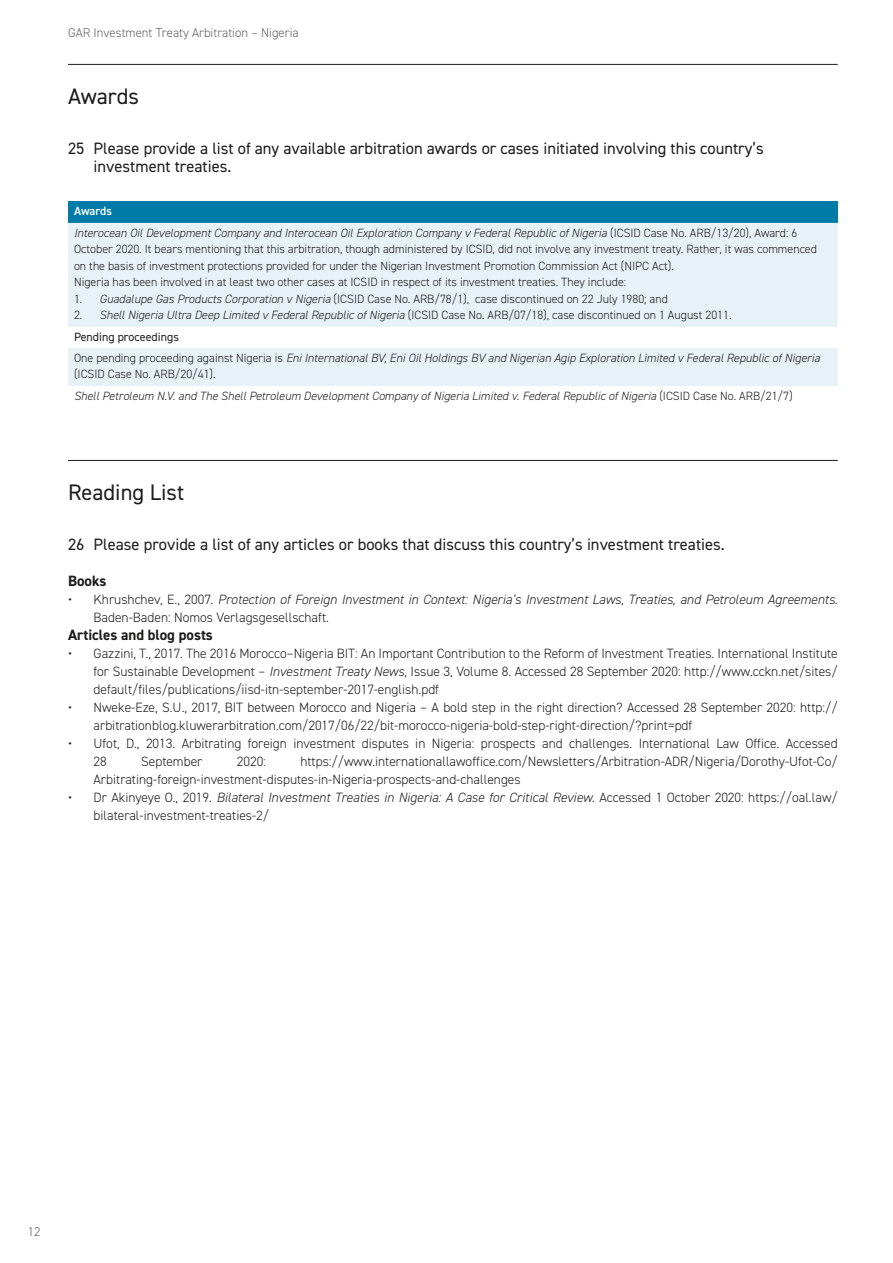
<style>
.page{position:relative;width:893px;height:1263px;background:#fff}
.page>*{position:absolute;margin:0;border:0;box-sizing:border-box;transform-origin:0 0}
.t1{font:22.5px "DIN2014";color:#1d1d1b}
.t2{font:16.5px/18px "DIN2014";color:#1d1d1b}
.t3{font:700 15px "DIN2014";color:#1d1d1b}
.t4{font:300 13.5px/18px "DIN2014";color:#1d1d1b}
.t5{font:italic 300 13.5px/18px "DIN2014";color:#1d1d1b}
.t6{font:300 12.75px "DIN2014";color:#646363}
.t7{font:italic 300 12px/21.3px "DIN2014";color:#1d1d1b}
.t8{font:300 12px/16.5px "DIN2014";color:#1d1d1b}
.s1{font-weight:600;font-style:normal;color:#fff}
.s2{font-style:normal}
.s3{font-style:italic}
.s4{font-weight:400;font-style:normal}
</style>
<div class="page">
<hr style="left:68px;top:64px;width:770px;height:1px;background:#1d1d1b">
<hr style="left:68px;top:460px;width:770px;height:1px;background:#1d1d1b">
<div style="left:68px;top:202px;width:770px;height:21px;background:#007aa6"></div>
<svg style="left:68px;top:223px;width:770px;height:163px;background:#e9f3f7"></svg>
<p class="t6" style="left:68px;top:25px;width:232px">GAR Investment Treaty Arbitration – Nigeria</p>
<h1 class="t1" style="left:68px;top:82px;width:72px">Awards</h1>
<p class="t2" style="left:94px;top:139px;width:672px;text-indent:-26px">25 Please provide a list of any available arbitration awards or cases initiated involving this country’s investment treaties.</p>
<p class="t7" style="left:74px;top:201px;width:725px"><span class="s1">Awards<br></span>Interocean Oil Development Company and Interocean Oil Exploration Company v Federal Republic of Nigeria <span class="s2">(ICSID Case No. ARB/13/20), Award: 6</span></p>
<p class="t8" style="left:74px;top:241px;width:744px">October 2020. It bears mentioning that this arbitration, though administered by ICSID, did not involve any investment treaty. Rather, it was commenced on the basis of investment protections provided for under the Nigerian Investment Promotion Commission Act (NIPC Act).<br>Nigeria has been involved in at least two other cases at ICSID in respect of its investment treaties. They include:</p>
<p class="t8" style="left:74px;top:290px;width:595px">1. <span class="s3">Guadalupe Gas Products Corporation v Nigeria</span> (ICSID Case No. ARB/78/1), case discontinued on 22 July 1980; and</p>
<p class="t7" style="left:74px;top:304px;width:748px"><span class="s2">2.</span> Shell Nigeria Ultra Deep Limited v Federal Republic of Nigeria <span class="s2">(ICSID Case No. ARB/07/18), case discontinued on 1 August 2011.<br></span><span class="s4">Pending proceedings<br></span><span class="s2">One pending proceeding against Nigeria is</span> Eni International BV, Eni Oil Holdings BV and Nigerian Agip Exploration Limited v Federal Republic of Nigeria</p>
<p class="t7" style="left:74px;top:364px;width:720px"><span class="s2">(ICSID Case No. ARB/20/41).<br></span>Shell Petroleum N.V. and The Shell Petroleum Development Company of Nigeria Limited v. Federal Republic of Nigeria <span class="s2">(ICSID Case No. ARB/21/7)</span></p>
<h1 class="t1" style="left:68px;top:478px;width:118px">Reading List</h1>
<p class="t2" style="left:68px;top:535px;width:658px">26 Please provide a list of any articles or books that discuss this country’s investment treaties.</p>
<p class="t3" style="left:68px;top:571px;width:40px">Books</p>
<p class="t5" style="left:94px;top:590px;width:746px;text-indent:-26px"><span class="s2">• Khrushchev, E., 2007.</span> Protection of Foreign Investment in Context: Nigeria’s Investment Laws, Treaties, and Petroleum Agreements.<br><span class="s2">Baden-Baden: Nomos Verlagsgesellschaft.</span></p>
<p class="t3" style="left:68px;top:625px;width:146px">Articles and blog posts</p>
<p class="t4" style="left:94px;top:644px;width:746px;text-align:justify;text-indent:-26px">• Gazzini, T., 2017. The 2016 Morocco–Nigeria BIT: An Important Contribution to the Reform of Investment Treaties. International Institute for Sustainable Development – <span class="s3">Investment Treaty News</span>, Issue 3, Volume 8. Accessed 28 September 2020: http://www.cckn.net/sites/ default/files/publications/iisd-itn-september-2017-english.pdf</p>
<p class="t4" style="left:94px;top:698px;width:746px;text-indent:-26px">• Nweke-Eze, S.U., 2017, BIT between Morocco and Nigeria – A bold step in the right direction? Accessed 28 September 2020: http:// arbitrationblog.kluwerarbitration.com/2017/06/22/bit-morocco-nigeria-bold-step-right-direction/?print=pdf</p>
<p class="t4" style="left:94px;top:734px;width:746px;text-indent:-26px">• Ufot, D., 2013. Arbitrating foreign investment disputes in Nigeria: prospects and challenges. International Law Office. Accessed<br>28</p>
<p class="t4" style="left:94px;top:752px;width:746px;text-indent:207px">https://www.internationallawoffice.com/Newsletters/Arbitration-ADR/Nigeria/Dorothy-Ufot-Co/<br>Arbitrating-foreign-investment-disputes-in-Nigeria-prospects-and-challenges</p>
<p class="t4" style="left:94px;top:788px;width:746px;text-indent:-26px">• Dr Akinyeye O., 2019. <span class="s3">Bilateral Investment Treaties in Nigeria: A Case for Critical Review</span>. Accessed 1 October 2020: https://oal.law/ bilateral-investment-treaties-2/</p>
<p class="t4" style="left:141px;top:752px;width:63px">September</p>
<p class="t4" style="left:237px;top:752px;width:31px">2020:</p>
<p class="t6" style="left:28px;top:1223px;width:14px">12</p>
</div>
